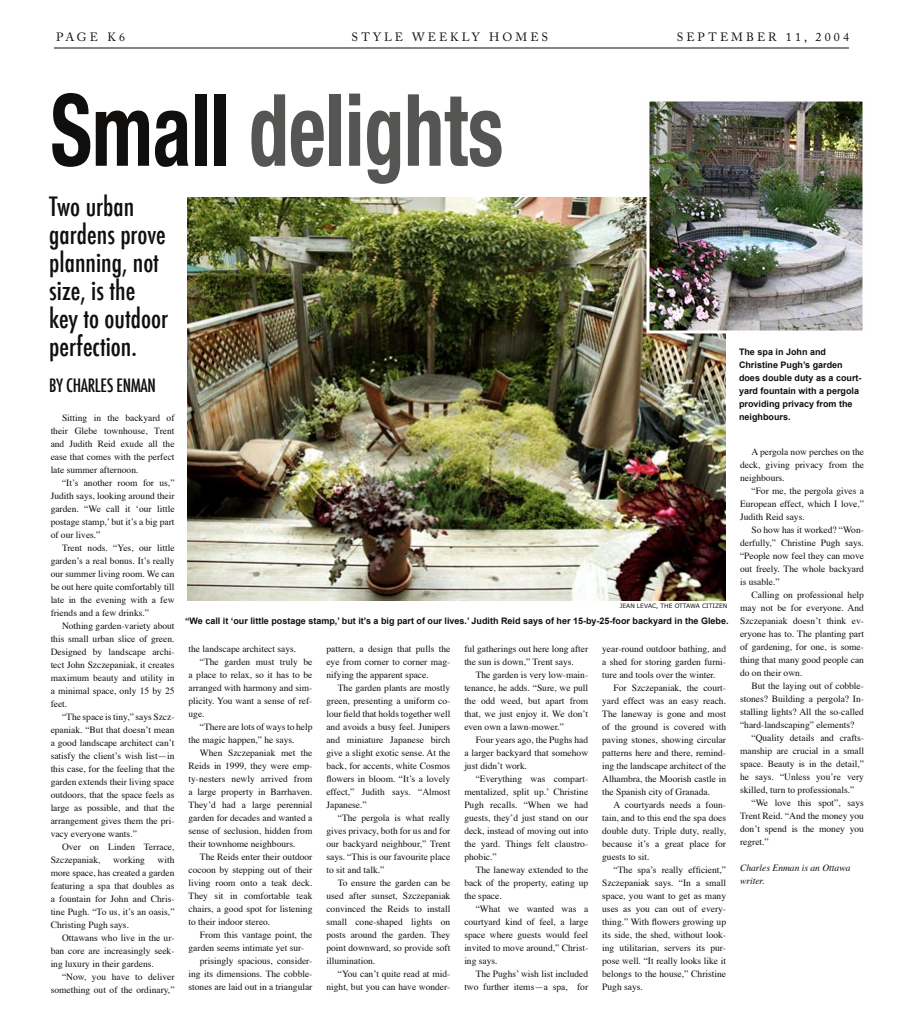
<style>
.page{position:relative;width:900px;height:1020px;background:#fff}
.page>*{position:absolute;margin:0;border:0;box-sizing:border-box;transform-origin:0 0}
.t1{font:700 condensed 100px "Helvetica Neue";color:#555554;scale:.8 1}
.t2{font:500 condensed 26px/28px "Futura";color:#100f0e}
.t3{font:500 condensed 18px "Futura";letter-spacing:-.02em;color:#100f0e}
.t4{font:12px "Adobe Caslon Pro";letter-spacing:.26em;color:#100f0e}
.t5{font:9.5px/13px "Times";color:#100f0e;text-align:justify}
.t6{font:italic 9.5px/13px "Times";color:#100f0e}
.t7{font:700 9px/13px "Arial";color:#100f0e}
.t8{font:6px "Verdana";color:#100f0e}
.s1{color:#100f0e}
</style>
<div class="page">
<hr style="left:54px;top:48px;width:795px;height:1px;background:#100f0e">
<img style="left:188px;top:197px;width:538px;height:404px">
<img style="left:650px;top:102px;width:212px;height:228px">
<div style="left:646px;top:98px;width:220px;height:236px;border:3px solid #fffdfd"></div>
<p class="t4" style="left:56px;top:30px;width:71px">PAGE K6</p>
<p class="t4" style="left:352px;top:30px;width:198px">STYLE WEEKLY HOMES</p>
<p class="t4" style="left:677px;top:30px;width:174px">SEPTEMBER 11, 2004</p>
<p class="t1" style="left:51px;top:70px;width:568px"><span class="s1">Small</span> delights</p>
<p class="t2" style="left:49px;top:193px;width:120px">Two urban gardens prove planning, not size, is the key to outdoor perfection.</p>
<p class="t3" style="left:49px;top:374px;width:108px">BY CHARLES ENMAN</p>
<p class="t5" style="left:51px;top:411px;width:125px;text-indent:11px">Sitting in the backyard of their Glebe townhouse, Trent and Judith Reid exude all the ease that comes with the perfect late summer afternoon.</p>
<p class="t5" style="left:51px;top:476px;width:125px;text-indent:11px">“It’s another room for us,” Judith says, looking around their garden. “We call it ‘our little postage stamp,’ but it’s a big part of our lives.”</p>
<p class="t5" style="left:51px;top:541px;width:125px;text-indent:11px">Trent nods. “Yes, our little garden’s a real bonus. It’s really our summer living room. We can be out here quite comfortably till late in the evening with a few friends and a few drinks.”</p>
<p class="t5" style="left:51px;top:619px;width:125px;text-indent:11px">Nothing garden-variety about this small urban slice of green.<br>Designed by landscape archi&shy;tect John Szczepaniak, it creates maximum beauty and utility in a minimal space, only 15 by 25 feet.</p>
<p class="t5" style="left:51px;top:710px;width:125px;text-indent:11px">“The space is tiny,” says Szcz&shy;epaniak. “But that doesn’t mean a good landscape architect can’t satisfy the client’s wish list—in this case, for the feeling that the garden extends their living space outdoors, that the space feels as large as possible, and that the arrangement gives them the pri&shy;vacy everyone wants.”</p>
<p class="t5" style="left:51px;top:840px;width:125px;text-indent:11px">Over on Linden Terrace,<br>Szczepaniak,</p>
<p class="t5" style="left:51px;top:853px;width:125px;text-indent:107px">with more space, has created a garden featuring a spa that doubles as a fountain for John and Chris&shy;tine Pugh. “To us, it’s an oasis,” Christing Pugh says.</p>
<p class="t5" style="left:51px;top:931px;width:125px;text-indent:11px">Ottawans who live in the ur&shy;ban core are increasingly seek&shy;ing luxury in their gardens.</p>
<p class="t5" style="left:51px;top:970px;width:125px;text-align:right">“Now, you have to deliver something out of the ordinary,”</p>
<p class="t5" style="left:113px;top:853px;width:33px">working</p>
<p class="t8" style="left:620px;top:602px;width:109px">JEAN LEVAC, THE OTTAWA CITIZEN</p>
<p class="t7" style="left:185px;top:614px;width:545px">“We call it ‘our little postage stamp,’ but it’s a big part of our lives.’ Judith Reid says of her 15-by-25-foor backyard in the Glebe.</p>
<p class="t5" style="left:189px;top:642px;width:109px">the landscape architect says.</p>
<p class="t5" style="left:189px;top:655px;width:125px;text-indent:11px">“The garden must truly be a place to relax, so it has to be arranged with harmony and sim&shy;plicity. You want a sense of ref&shy;uge.</p>
<p class="t5" style="left:189px;top:720px;width:125px;text-indent:11px">“There are lots of ways to help the magic happen,” he says.</p>
<p class="t5" style="left:189px;top:746px;width:125px;text-indent:11px">When Szczepaniak met the Reids in 1999, they were emp&shy;ty-nesters newly arrived from a large property in Barrhaven.<br>They’d had a large perennial garden for decades and wanted a sense of seclusion, hidden from their townhome neighbours.</p>
<p class="t5" style="left:189px;top:850px;width:125px;text-indent:11px">The Reids enter their outdoor cocoon by stepping out of their living room onto a teak deck.<br>They sit in comfortable teak chairs, a good spot for listening to their indoor stereo.</p>
<p class="t5" style="left:189px;top:928px;width:125px;text-indent:11px">From this vantage point, the garden seems intimate yet sur-</p>
<p class="t5" style="left:189px;top:954px;width:125px;text-indent:11px">prisingly spacious, consider&shy;ing its dimensions. The cobble&shy;stones are laid out in a triangular</p>
<p class="t5" style="left:326px;top:642px;width:125px">pattern, a design that pulls the eye from corner to corner mag&shy;nifying the apparent space.</p>
<p class="t5" style="left:326px;top:681px;width:125px;text-indent:11px">The garden plants are mostly green, presenting a uniform co&shy;lour field that holds together well and avoids a busy feel. Junipers and miniature Japanese birch give a slight exotic sense. At the back, for accents, white Cosmos flowers in bloom. “It’s a lovely effect,” Judith says. “Almost Japanese.”</p>
<p class="t5" style="left:326px;top:811px;width:125px;text-indent:11px">“The pergola is what really gives privacy, both for us and for our backyard neighbour,” Trent says. “This is our favourite place to sit and talk.”</p>
<p class="t5" style="left:326px;top:876px;width:125px;text-indent:11px">To ensure the garden can be used after sunset, Szczepaniak convinced the Reids to install small cone-shaped lights on posts around the garden. They point downward, so provide soft illumination.</p>
<p class="t5" style="left:326px;top:967px;width:125px;text-align:right">“You can’t quite read at mid&shy;night, but you can have wonder-</p>
<p class="t5" style="left:464px;top:642px;width:125px">ful gatherings out here long after the sun is down,” Trent says.</p>
<p class="t5" style="left:464px;top:668px;width:125px;text-indent:11px">The garden is very low-main&shy;tenance, he adds. “Sure, we pull the odd weed, but apart from that, we just enjoy it. We don’t even own a lawn-mower.”</p>
<p class="t5" style="left:464px;top:733px;width:125px;text-indent:11px">Four years ago, the Pughs had a larger backyard that somehow just didn’t work.</p>
<p class="t5" style="left:464px;top:772px;width:125px;text-indent:11px">“Everything was compart&shy;mentalized, split up.’ Christine Pugh recalls. “When we had guests, they’d just stand on our deck, instead of moving out into the yard. Things felt claustro&shy;phobic.”</p>
<p class="t5" style="left:464px;top:863px;width:125px;text-indent:11px">The laneway extended to the back of the property, eating up the space.</p>
<p class="t5" style="left:464px;top:902px;width:125px;text-indent:11px">“What we wanted was a courtyard kind of feel, a large space where guests would feel invited to move around,” Christ&shy;ing says.</p>
<p class="t5" style="left:464px;top:967px;width:125px;text-align:right">The Pughs’ wish list included two further items—a spa, for</p>
<p class="t5" style="left:602px;top:642px;width:125px">year-round outdoor bathing, and a shed for storing garden furni&shy;ture and tools over the winter.</p>
<p class="t5" style="left:602px;top:681px;width:125px;text-indent:11px">For Szczepaniak, the court&shy;yard effect was an easy reach.<br>The laneway is gone and most of the ground is covered with paving stones, showing circular patterns here and there, remind&shy;ing the landscape architect of the Alhambra, the Moorish castle in the Spanish city of Granada.</p>
<p class="t5" style="left:602px;top:798px;width:125px;text-indent:11px">A courtyards needs a foun&shy;tain, and to this end the spa does double duty. Triple duty, really, because it’s a great place for guests to sit.</p>
<p class="t5" style="left:602px;top:863px;width:125px;text-indent:11px">“The spa’s really efficient,” Szczepaniak says. “In a small space, you want to get as many uses as you can out of every&shy;thing.” With flowers growing up its side, the shed, without look&shy;ing utilitarian, servers its pur&shy;pose well. “It really looks like it belongs to the house,” Christine Pugh says.</p>
<p class="t7" style="left:739px;top:345px;width:124px">The spa in John and<br>Christine Pugh’s garden does double duty as a court&shy;yard fountain with a pergola providing privacy from the neighbours.</p>
<p class="t5" style="left:740px;top:444px;width:125px;text-indent:11px">A pergola now perches on the deck, giving privacy from the neighbours.</p>
<p class="t5" style="left:740px;top:483px;width:125px;text-indent:11px">“For me, the pergola gives a European effect, which I love,” Judith Reid says.</p>
<p class="t5" style="left:740px;top:522px;width:125px;text-indent:11px">So how has it worked? “Won&shy;derfully,” Christine Pugh says. “People now feel they can move out freely. The whole backyard is usable.”</p>
<p class="t5" style="left:740px;top:587px;width:125px;text-indent:11px">Calling on professional help may not be for everyone. And Szczepaniak doesn’t think ev&shy;eryone has to. The planting part of gardening, for one, is some&shy;thing that many good people can do on their own.</p>
<p class="t5" style="left:740px;top:678px;width:125px;text-indent:11px">But the laying out of cobble&shy;stones? Building a pergola? In&shy;stalling lights? All the so-called “hard-landscaping” elements?</p>
<p class="t5" style="left:740px;top:730px;width:125px;text-indent:11px">“Quality details and crafts&shy;manship are crucial in a small space. Beauty is in the detail,” he says. “Unless you’re very skilled, turn to professionals.”</p>
<p class="t5" style="left:740px;top:795px;width:125px;text-indent:11px">“We love this spot”, says Trent Reid. “And the money you don’t spend is the money you regret.”</p>
<p class="t6" style="left:740px;top:860px;width:112px">Charles Enman is an Ottawa writer.</p>
</div>
